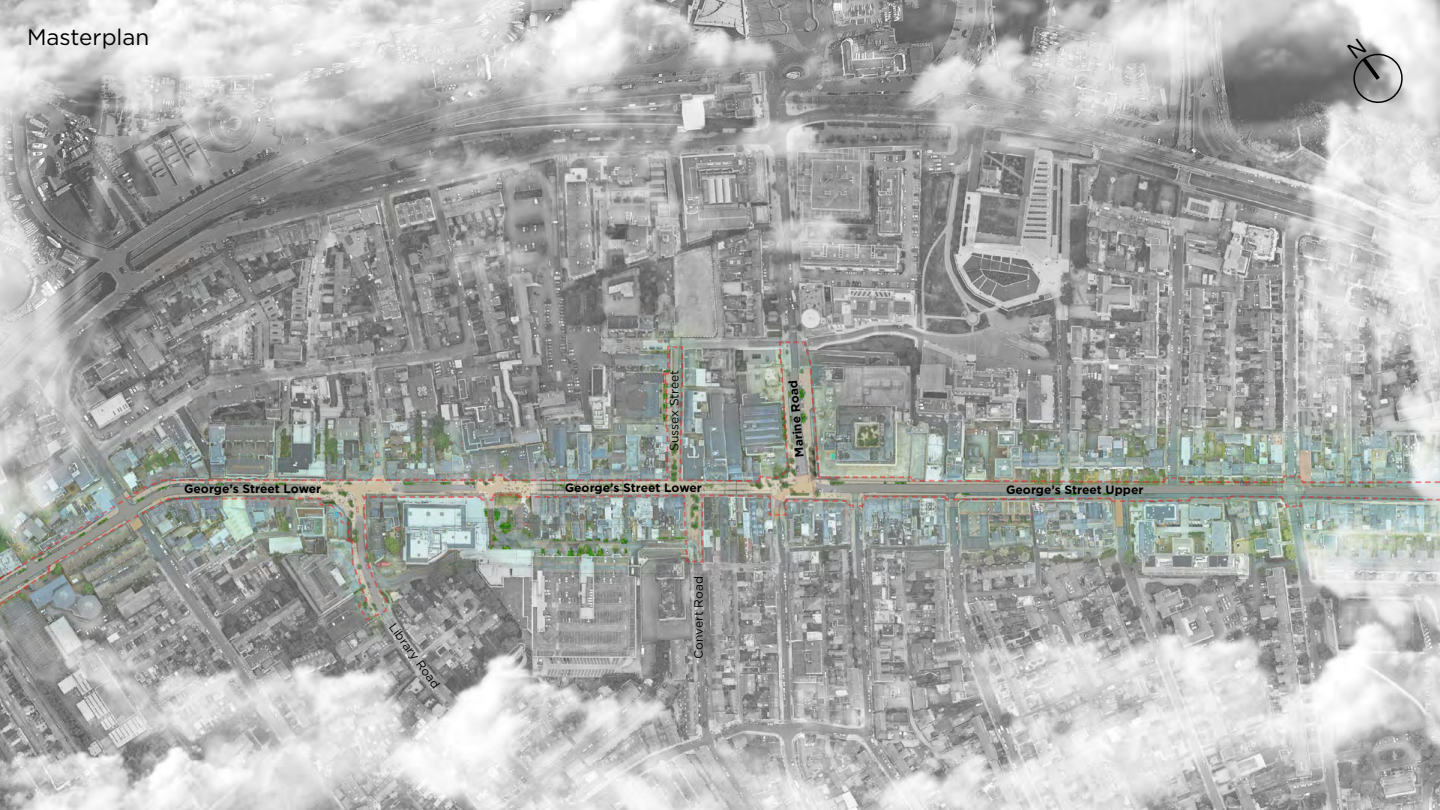
<style>
.page{position:relative;width:1440px;height:810px;background:#fff}
.page>*{position:absolute;margin:0;border:0;box-sizing:border-box;transform-origin:0 0}
.t1{font:22.5px "Gotham";color:#000}
.t2{font:700 12.08px "Gotham";color:#000}
.t3{font:12.08px "Gotham";color:#000}
</style>
<div class="page">
<img style="left:0;top:0;width:1440px;height:810px">
<img style="left:0;top:340px;width:1440px;height:282px">
<svg style="left:1347px;top:38px;width:58px;height:67px"></svg>
<h1 class="t1" style="left:27px;top:23px;width:124px">Masterplan</h1>
<p class="t3" style="left:667px;top:451px;width:82px;rotate:-90deg">Sussex Street</p>
<p class="t2" style="left:792px;top:458px;width:78px;rotate:-95deg">Marine Road</p>
<p class="t2" style="left:184px;top:481px;width:139px">George’s Street Lower</p>
<p class="t2" style="left:565px;top:480px;width:139px">George’s Street Lower</p>
<p class="t2" style="left:1006px;top:482px;width:139px">George’s Street Upper</p>
<p class="t3" style="left:398px;top:620px;width:79px;rotate:54deg">Library Road</p>
<p class="t3" style="left:691px;top:659px;width:84px;rotate:-90deg">Convert Road</p>
</div>
